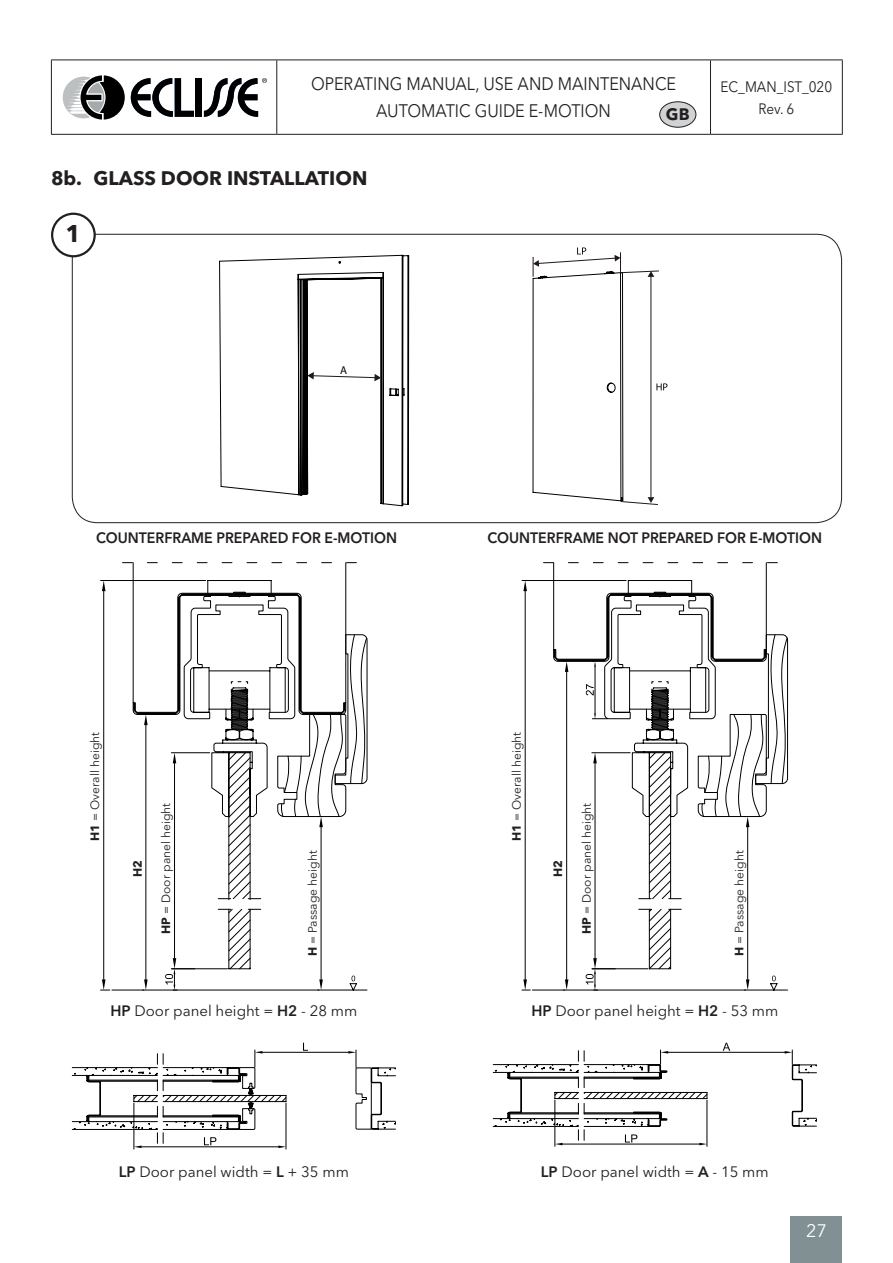
<style>
.page{position:relative;width:893px;height:1263px;background:#fff}
.page>*{position:absolute;margin:0;border:0;box-sizing:border-box;transform-origin:0 0}
.t1{font:700 24px "Avenir Next LT Pro";color:#231f20}
.t2{font:700 19.5px "Avenir Next LT Pro";color:#231f20}
.t3{font:18px/27px "Avenir Next LT Pro";color:#231f20;text-align:center;scale:.9 1}
.t4{font:18px "Avenir Next LT Pro";color:#fff}
.t5{font:700 16.5px "Avenir Next LT Pro";color:#231f20}
.t6{font:15px "Avenir Next LT Pro";color:#231f20}
.t7{font:600 15px "Avenir Next LT Pro";color:#231f20;scale:.94 1}
.t8{font:15px "Avenir Next LT Pro";color:#231f20;scale:.9 1}
.t9{font:12px "Avenir Next LT Pro";color:#231f20}
.t10{font:700 12px "Avenir Next LT Pro";color:#231f20}
.t11{font:11.4px "Myriad Pro";color:#000}
.s1{font-weight:700}
.s2{font-weight:600}
</style>
<div class="page">
<hr style="left:51px;top:60px;width:226px;height:1px;background:#231f20">
<hr style="left:51px;top:60px;width:1px;height:74px;background:#231f20">
<hr style="left:277px;top:60px;width:433px;height:1px;background:#231f20">
<hr style="left:710px;top:60px;width:133px;height:1px;background:#231f20">
<hr style="left:842px;top:60px;width:1px;height:74px;background:#231f20">
<hr style="left:51px;top:134px;width:226px;height:1px;background:#231f20">
<hr style="left:277px;top:134px;width:433px;height:1px;background:#231f20">
<hr style="left:710px;top:134px;width:133px;height:1px;background:#231f20">
<hr style="left:276px;top:60px;width:1px;height:74px;background:#231f20">
<hr style="left:710px;top:60px;width:1px;height:74px;background:#231f20">
<svg style="left:63px;top:75px;width:62px;height:45px"></svg>
<div style="left:196px;top:78px;width:6px;height:39px;background:#000"></div>
<svg style="left:131px;top:78px;width:63px;height:39px"></svg>
<svg style="left:204px;top:78px;width:63px;height:39px"></svg>
<div style="left:660px;top:102px;width:36px;height:25px;background:#d1d2d4;border-radius:50%"></div>
<div style="left:659px;top:101px;width:37px;height:27px;border:1px solid #231f20;border-radius:50%"></div>
<div style="left:791px;top:1216px;width:51px;height:47px;background:#819193"></div>
<div style="left:51px;top:213px;width:45px;height:44px;border:2px solid #231f20;border-radius:50%"></div>
<svg style="left:219px;top:255px;width:190px;height:251px"></svg>
<svg style="left:307px;top:372px;width:74px;height:9px"></svg>
<svg style="left:532px;top:247px;width:135px;height:258px"></svg>
<svg style="left:123px;top:562px;width:245px;height:429px"></svg>
<hr style="left:101px;top:580px;width:105px;height:1px;background:#000">
<hr style="left:103px;top:591px;width:1px;height:388px;background:#000">
<svg style="left:101px;top:979px;width:9px;height:12px"></svg>
<svg style="left:102px;top:581px;width:3px;height:10px"></svg>
<hr style="left:134px;top:1103px;width:1px;height:46px;background:#000">
<hr style="left:286px;top:1103px;width:1px;height:46px;background:#000">
<svg style="left:71px;top:1043px;width:325px;height:105px"></svg>
<hr style="left:555px;top:1100px;width:1px;height:46px;background:#000">
<hr style="left:707px;top:1100px;width:1px;height:46px;background:#000">
<svg style="left:492px;top:1043px;width:325px;height:102px"></svg>
<svg style="left:554px;top:580px;width:234px;height:411px"></svg>
<hr style="left:522px;top:580px;width:104px;height:1px;background:#000">
<hr style="left:525px;top:591px;width:1px;height:388px;background:#000">
<svg style="left:523px;top:581px;width:4px;height:10px"></svg>
<svg style="left:522px;top:979px;width:8px;height:12px"></svg>
<svg style="left:543px;top:562px;width:234px;height:1px"></svg>
<h3 class="t3" style="left:311px;top:71px;width:407px">OPERATING MANUAL, USE AND MAINTENANCE<br>AUTOMATIC GUIDE E-MOTION</h3>
<p class="t8" style="left:720px;top:77px;width:126px">EC_MAN_IST_020</p>
<h3 class="t5" style="left:666px;top:104px;width:25px">GB</h3>
<p class="t8" style="left:758px;top:100px;width:41px">Rev. 6</p>
<h2 class="t2" style="left:51px;top:166px;width:318px">8b. GLASS DOOR INSTALLATION</h2>
<h1 class="t1" style="left:66px;top:219px;width:17px">1</h1>
<p class="t11" style="left:340px;top:364px;width:8px">A</p>
<p class="t7" style="left:96px;top:528px;width:321px">COUNTERFRAME PREPARED FOR E-MOTION</p>
<p class="t7" style="left:488px;top:528px;width:357px">COUNTERFRAME NOT PREPARED FOR E-MOTION</p>
<p class="t9" style="left:88px;top:841px;width:110px;rotate:-90deg"><span class="s1">H1</span> = Overall height</p>
<p class="t9" style="left:510px;top:841px;width:110px;rotate:-90deg"><span class="s1">H1</span> = Overall height</p>
<p class="t9" style="left:159px;top:934px;width:133px;rotate:-90deg"><span class="s1">HP</span> = Door panel height</p>
<p class="t9" style="left:579px;top:934px;width:133px;rotate:-90deg"><span class="s1">HP</span> = Door panel height</p>
<p class="t9" style="left:306px;top:956px;width:107px;rotate:-90deg"><span class="s1">H</span> = Passage height</p>
<p class="t9" style="left:732px;top:956px;width:107px;rotate:-90deg"><span class="s1">H</span> = Passage height</p>
<p class="t10" style="left:130px;top:877px;width:18px;rotate:-90deg">H2</p>
<p class="t10" style="left:551px;top:877px;width:18px;rotate:-90deg">H2</p>
<p class="t6" style="left:110px;top:1001px;width:248px"><span class="s2">HP</span> Door panel height = <span class="s2">H2</span> - 28 mm</p>
<p class="t6" style="left:531px;top:1001px;width:248px"><span class="s2">HP</span> Door panel height = <span class="s2">H2</span> - 53 mm</p>
<p class="t6" style="left:119px;top:1163px;width:232px"><span class="s2">LP</span> Door panel width = <span class="s2">L</span> + 35 mm</p>
<p class="t6" style="left:541px;top:1163px;width:229px"><span class="s2">LP</span> Door panel width = <span class="s2">A</span> - 15 mm</p>
<h3 class="t4" style="left:806px;top:1220px;width:22px">27</h3>
</div>
